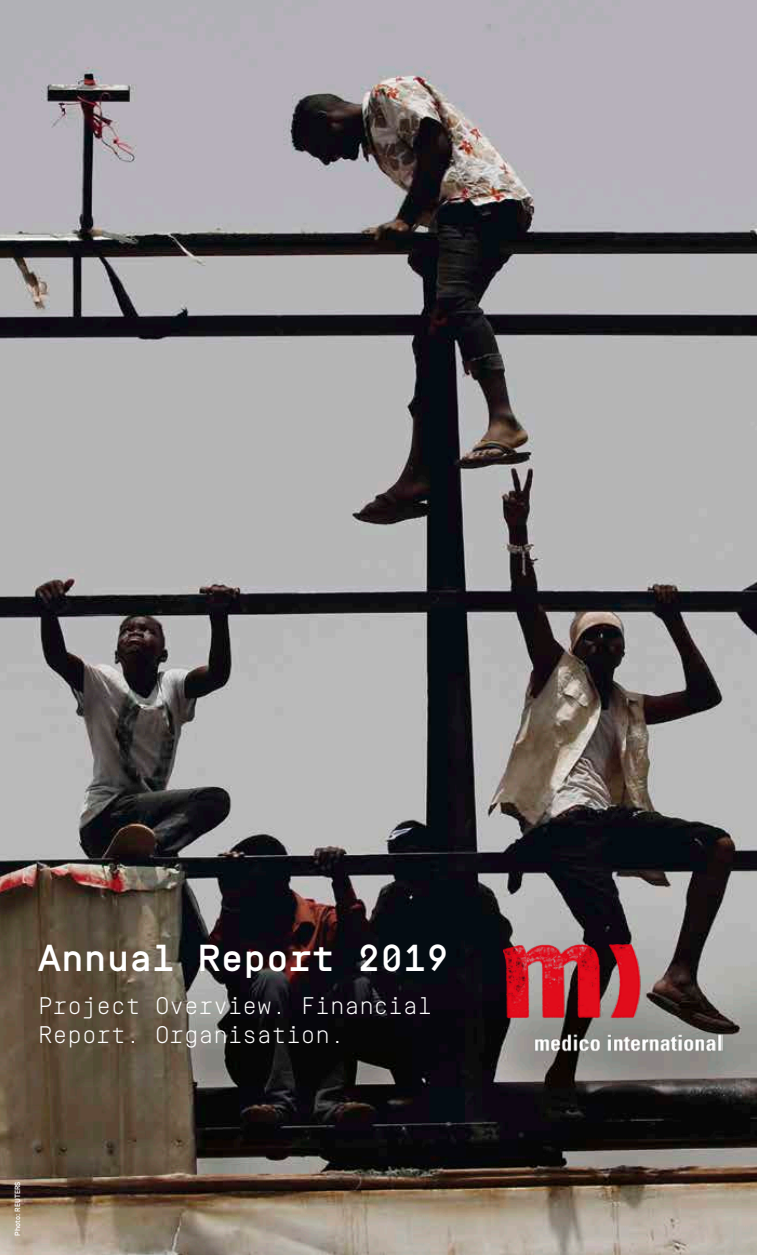
<style>
.page{position:relative;width:757px;height:1255px;background:#fff}
.page>*{position:absolute;margin:0;border:0;box-sizing:border-box;transform-origin:0 0}
.t1{font:500 37.5px "Simplon BP Mono";color:#fff}
.t2{font:300 24px/28.8px "Simplon BP Mono";color:#fff}
.t3{font:500 7.5px "Simplon BP";letter-spacing:.01em;color:#fff}
</style>
<div class="page">
<img style="left:0;top:0;width:757px;height:1254px">
<img style="left:504px;top:944px;width:218px;height:111px">
<h1 class="t1" style="left:38px;top:933px;width:412px">Annual Report 2019</h1>
<p class="t2" style="left:38px;top:989px;width:395px">Project Overview. Financial<br>Report. Organisation.</p>
<p class="t3" style="left:13px;top:1235px;width:56px;rotate:-90deg">Photo: REUTERS</p>
</div>
